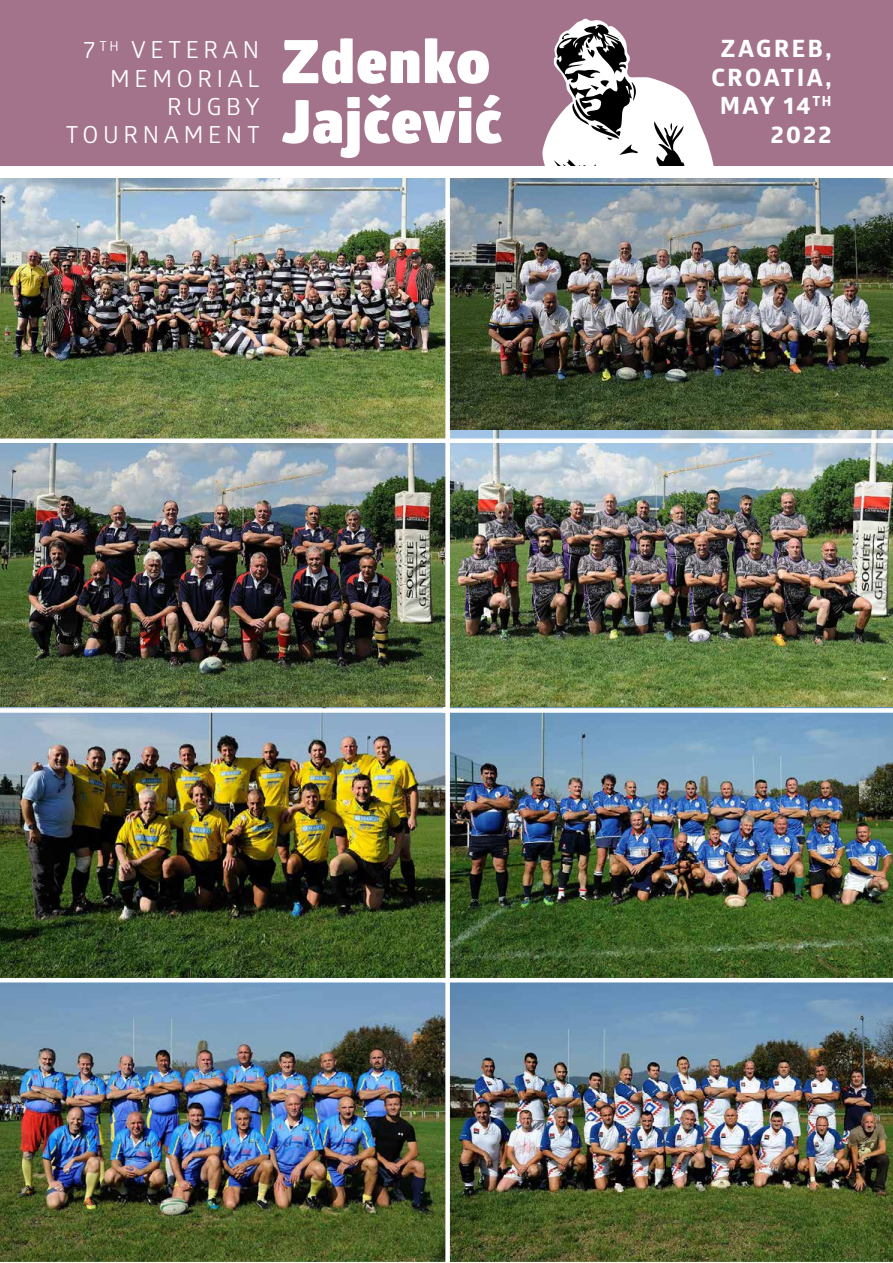
<style>
.page{position:relative;width:893px;height:1263px;background:#fff}
.page>*{position:absolute;margin:0;border:0;box-sizing:border-box;transform-origin:0 0}
.t1{font:900 59.85px/59.8px "Glober";letter-spacing:.025em;color:#fff}
.t2{font:700 23.85px/28.7px "Globerx";letter-spacing:.105em;color:#fff;text-align:right}
.t3{font:23.55px/28.2px "Glober";letter-spacing:.2em;color:#fff;text-align:right}
</style>
<div class="page">
<img style="left:450px;top:982px;width:443px;height:280px">
<img style="left:0;top:982px;width:450px;height:280px">
<img style="left:450px;top:713px;width:443px;height:265px">
<img style="left:0;top:713px;width:450px;height:265px">
<img style="left:450px;top:443px;width:443px;height:270px">
<img style="left:0;top:443px;width:450px;height:270px">
<img style="left:450px;top:178px;width:443px;height:261px">
<img style="left:0;top:178px;width:450px;height:261px">
<div style="left:0;top:0;width:893px;height:166px;background:#a3738b"></div>
<svg style="left:542px;top:18px;width:172px;height:148px"></svg>
<p class="t3" style="left:66px;top:35px;width:195px">7 <sup>TH</sup> VETERAN<br>MEMORIAL<br>RUGBY<br>TOURNAMENT</p>
<h1 class="t1" style="left:282px;top:32px;width:221px">Zdenko<br>Jajčević</h1>
<p class="t2" style="left:711px;top:34px;width:122px">ZAGREB,<br>CROATIA,<br>MAY 14<sup>TH<br></sup>2022</p>
</div>
